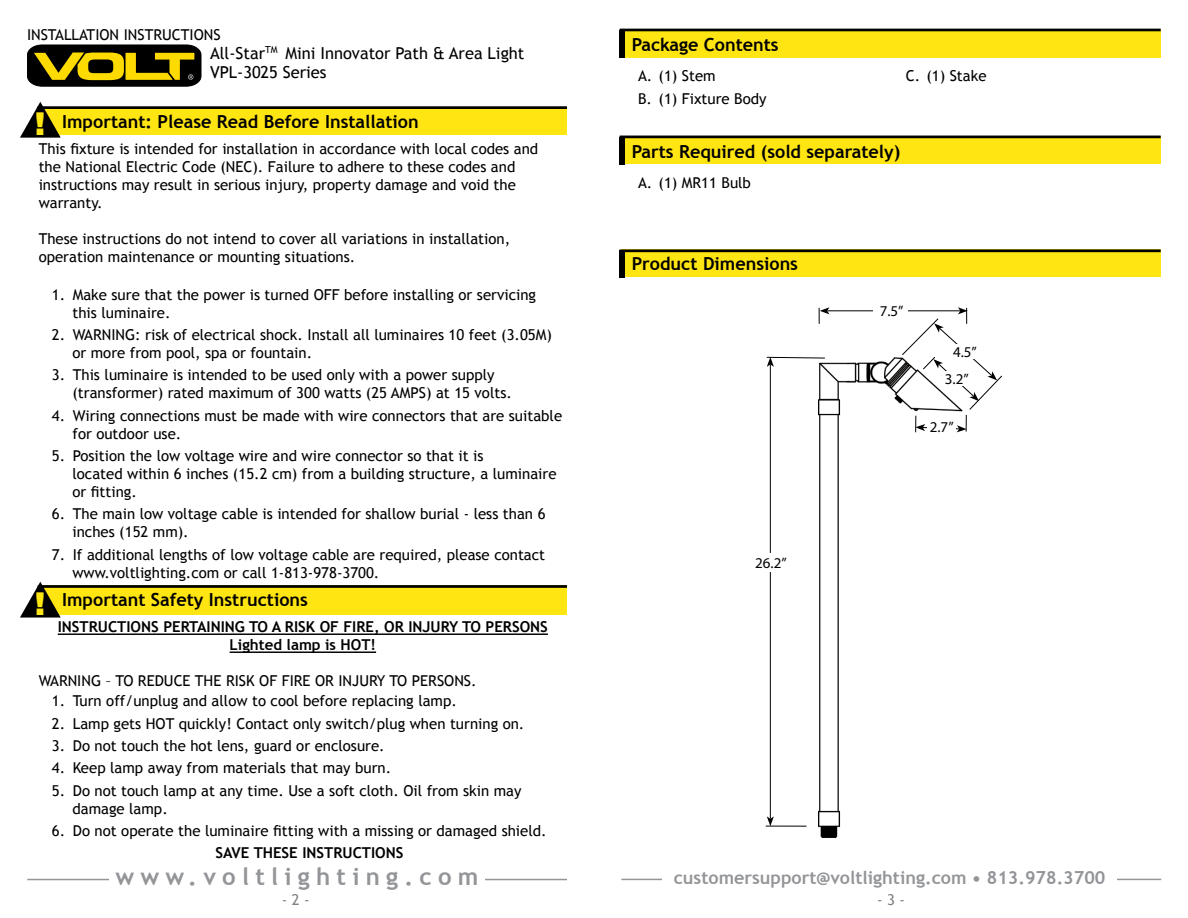
<style>
.page{position:relative;width:1188px;height:918px;background:#fff}
.page>*{position:absolute;margin:0;border:0;box-sizing:border-box;transform-origin:0 0}
.t1{font:900 31.5px "Arial";color:#ffe512;scale:1.07 1}
.t2{font:700 24px "Trebuchet MS";letter-spacing:.26em;color:#939598}
.t3{font:700 18px "Trebuchet MS";color:#000}
.t4{font:700 18px "Trebuchet MS";color:#939598}
.t5{font:16.5px/19.8px "Trebuchet MS";color:#000}
.t6{font:15px/18px "Trebuchet MS";color:#000}
.t7{font:700 15px/18px "Trebuchet MS";color:#000;text-align:center}
.t8{font:15px/27.2px "Myriad Pro";color:#000;text-align:center}
.t9{font:15px "Trebuchet MS";color:#808184}
</style>
<div class="page">
<div style="left:621px;top:249px;width:540px;height:28px;background:#ffe512"></div>
<img style="left:818px;top:357px;width:140px;height:481px">
<div style="left:621px;top:30px;width:540px;height:27px;background:#ffe512"></div>
<div style="left:43px;top:108px;width:524px;height:27px;background:#ffe512"></div>
<div style="left:43px;top:588px;width:524px;height:27px;background:#ffe512"></div>
<div style="left:620px;top:30px;width:5px;height:28px;background:#000"></div>
<div style="left:620px;top:250px;width:5px;height:27px;background:#000"></div>
<svg style="left:27px;top:45px;width:174px;height:42px;background:#594d06"></svg>
<div style="left:620px;top:29px;width:541px;height:2px;border:1px solid #000"></div>
<div style="left:38px;top:106px;width:529px;height:3px;border:1px solid #000"></div>
<div style="left:38px;top:585px;width:529px;height:3px;border:1px solid #000"></div>
<hr style="left:58px;top:633px;width:490px;height:2px;background:#000">
<hr style="left:230px;top:651px;width:146px;height:2px;background:#000">
<svg style="left:20px;top:102px;width:43px;height:36px"></svg>
<svg style="left:20px;top:581px;width:43px;height:37px"></svg>
<hr style="left:27px;top:879px;width:540px;height:1px;background:#939598">
<hr style="left:621px;top:879px;width:540px;height:1px;background:#939598">
<div style="left:109px;top:867px;width:376px;height:26px;background:#fff"></div>
<div style="left:663px;top:870px;width:454px;height:38px;background:#fff"></div>
<hr style="left:770px;top:364px;width:1px;height:455px;background:#000">
<svg style="left:767px;top:816px;width:7px;height:10px"></svg>
<hr style="left:766px;top:826px;width:41px;height:1px;background:#000">
<hr style="left:827px;top:310px;width:133px;height:1px;background:#000">
<svg style="left:819px;top:307px;width:11px;height:17px"></svg>
<div style="left:874px;top:304px;width:34px;height:14px;background:#fff"></div>
<svg style="left:766px;top:356px;width:60px;height:11px"></svg>
<div style="left:753px;top:554px;width:35px;height:18px;background:#fff"></div>
<div style="left:620px;top:249px;width:541px;height:3px;border:1px solid #000"></div>
<div style="left:621px;top:137px;width:540px;height:27px;background:#ffe512"></div>
<div style="left:620px;top:137px;width:5px;height:28px;background:#000"></div>
<div style="left:620px;top:136px;width:541px;height:2px;border:1px solid #000"></div>
<svg style="left:901px;top:307px;width:101px;height:125px"></svg>
<div style="left:927px;top:419px;width:29px;height:16px;background:#fff"></div>
<p class="t6" style="left:27px;top:26px;width:195px">INSTALLATION INSTRUCTIONS</p>
<h1 class="t1" style="left:34px;top:101px;width:12px">!</h1>
<p class="t5" style="left:210px;top:43px;width:316px">All-Star<sup>TM</sup> Mini Innovator Path &amp; Area Light<br>VPL-3025 Series</p>
<p class="t3" style="left:62px;top:111px;width:358px">Important: Please Read Before Installation</p>
<p class="t6" style="left:39px;top:139px;width:501px">This fixture is intended for installation in accordance with local codes and the National Electric Code (NEC). Failure to adhere to these codes and instructions may result in serious injury, property damage and void the warranty.</p>
<p class="t6" style="left:39px;top:229px;width:473px">These instructions do not intend to cover all variations in installation, operation maintenance or mounting situations.</p>
<p class="t6" style="left:72px;top:286px;width:465px;text-indent:-21px">1. Make sure that the power is turned OFF before installing or servicing this luminaire.</p>
<p class="t6" style="left:72px;top:326px;width:481px;text-indent:-21px">2. WARNING: risk of electrical shock. Install all luminaires 10 feet (3.05M) or more from pool, spa or fountain.</p>
<p class="t6" style="left:72px;top:366px;width:441px;text-indent:-21px">3. This luminaire is intended to be used only with a power supply (transformer) rated maximum of 300 watts (25 AMPS) at 15 volts.</p>
<p class="t6" style="left:72px;top:407px;width:491px;text-indent:-21px">4. Wiring connections must be made with wire connectors that are suitable for outdoor use.</p>
<p class="t6" style="left:72px;top:447px;width:486px;text-indent:-21px">5. Position the low voltage wire and wire connector so that it is<br>located within 6 inches (15.2 cm) from a building structure, a luminaire or fitting.</p>
<p class="t6" style="left:72px;top:505px;width:475px;text-indent:-21px">6. The main low voltage cable is intended for shallow burial - less than 6 inches (152 mm).</p>
<p class="t6" style="left:72px;top:545px;width:474px;text-indent:-21px">7. If additional lengths of low voltage cable are required, please contact www.voltlighting.com or call 1-813-978-3700.</p>
<h1 class="t1" style="left:34px;top:581px;width:12px">!</h1>
<p class="t3" style="left:62px;top:589px;width:247px">Important Safety Instructions</p>
<p class="t7" style="left:58px;top:618px;width:492px">INSTRUCTIONS PERTAINING TO A RISK OF FIRE, OR INJURY TO PERSONS<br>Lighted lamp is HOT!</p>
<p class="t6" style="left:39px;top:672px;width:439px">WARNING – TO REDUCE THE RISK OF FIRE OR INJURY TO PERSONS.</p>
<p class="t6" style="left:52px;top:692px;width:407px">1. Turn off/unplug and allow to cool before replacing lamp.</p>
<p class="t6" style="left:52px;top:715px;width:474px">2. Lamp gets HOT quickly! Contact only switch/plug when turning on.</p>
<p class="t6" style="left:52px;top:737px;width:334px">3. Do not touch the hot lens, guard or enclosure.</p>
<p class="t6" style="left:52px;top:759px;width:341px">4. Keep lamp away from materials that may burn.</p>
<p class="t6" style="left:72px;top:782px;width:451px;text-indent:-21px">5. Do not touch lamp at any time. Use a soft cloth. Oil from skin may damage lamp.</p>
<p class="t6" style="left:52px;top:822px;width:496px">6. Do not operate the luminaire fitting with a missing or damaged shield.</p>
<p class="t7" style="left:216px;top:844px;width:189px">SAVE THESE INSTRUCTIONS</p>
<p class="t3" style="left:632px;top:33px;width:149px">Package Contents</p>
<p class="t6" style="left:638px;top:65px;width:130px;line-height:22.4px">A. (1) Stem<br>B. (1) Fixture Body</p>
<p class="t6" style="left:906px;top:67px;width:82px">C. (1) Stake</p>
<p class="t3" style="left:632px;top:140px;width:270px">Parts Required (sold separately)</p>
<p class="t6" style="left:638px;top:174px;width:114px">A. (1) MR11 Bulb</p>
<p class="t3" style="left:632px;top:253px;width:168px">Product Dimensions</p>
<p class="t8" style="left:755px;top:549px;width:33px">26.2”</p>
<p class="t8" style="left:880px;top:298px;width:25px">7.5”</p>
<p class="t8" style="left:945px;top:338px;width:33px">4.5”<br>3.2”</p>
<p class="t8" style="left:930px;top:414px;width:25px">2.7”</p>
<h2 class="t2" style="left:115px;top:861px;width:364px">www.voltlighting.com</h2>
<p class="t4" style="left:674px;top:866px;width:433px">customersupport@voltlighting.com • 813.978.3700</p>
<p class="t9" style="left:282px;top:891px;width:29px">- 2 -</p>
<p class="t9" style="left:877px;top:891px;width:29px">- 3 -</p>
</div>
